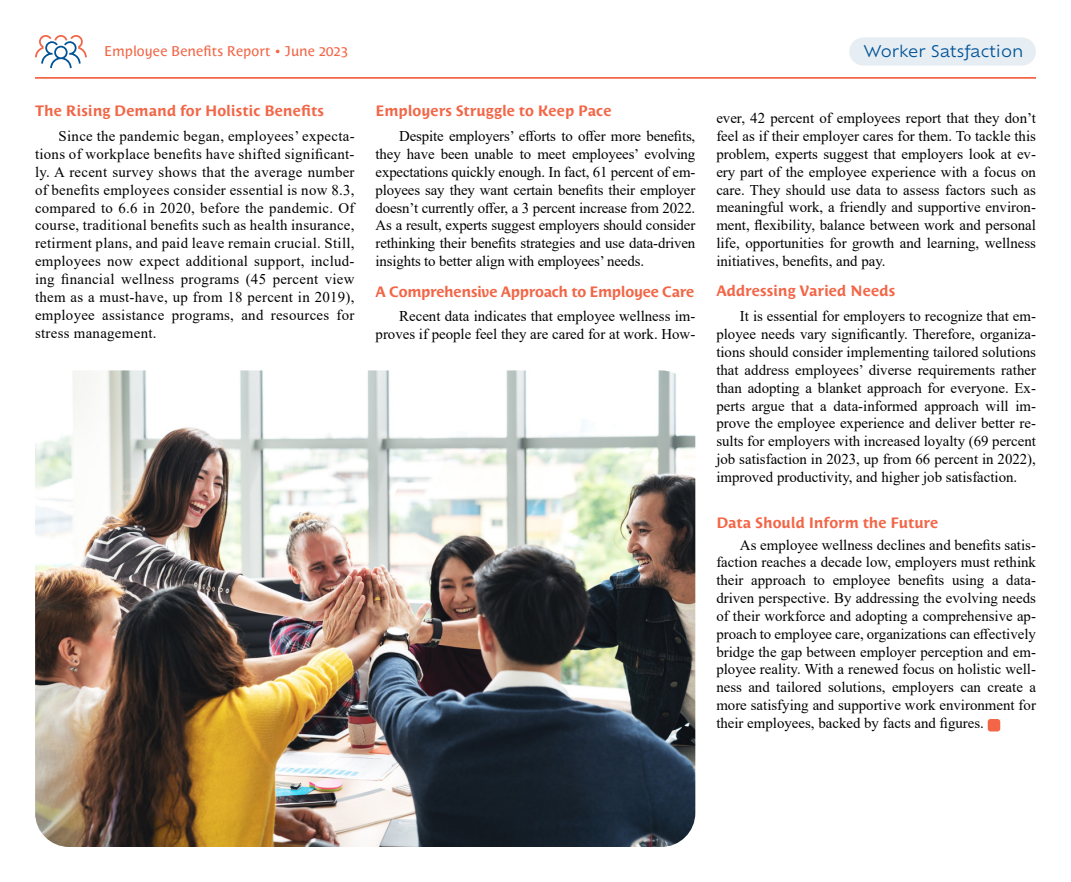
<style>
.page{position:relative;width:1071px;height:882px;background:#fff}
.page>*{position:absolute;margin:0;border:0;box-sizing:border-box;transform-origin:0 0}
.t1{font:15.75px "Ofelia Text";color:#005295}
.t2{font:14.88px/17.8px "Times New Roman";color:#000;text-align:justify}
.t3{font:700 14.88px "Costa Std";color:#f26647}
.t4{font:700 14.88px "Costa Std";letter-spacing:-.02em;color:#f26647}
.t5{font:14px "Costa Std";letter-spacing:.005em;color:#f26647}
</style>
<div class="page">
<img style="left:35px;top:370px;width:660px;height:477px">
<svg style="left:35px;top:35px;width:52px;height:33px"></svg>
<hr style="left:35px;top:77px;width:1001px;height:2px;background:#f26647">
<div style="left:988px;top:719px;width:12px;height:12px;background:#f26647;border-radius:3px"></div>
<div style="left:849px;top:37px;width:187px;height:29px;background:#e6eef4;border-radius:14px"></div>
<p class="t5" style="left:104px;top:43px;width:245px">Employee Benefits Report • June 2023</p>
<p class="t3" style="left:35px;top:102px;width:291px">The Rising Demand for Holistic Benefits</p>
<p class="t2" style="left:35px;top:127px;width:321px;text-indent:24px">Since the pandemic began, employees’ expecta&shy;tions of workplace benefits have shifted significant&shy;ly. A recent survey shows that the average number of benefits employees consider essential is now 8.3, compared to 6.6 in 2020, before the pandemic. Of course, traditional benefits such as health insurance, retirment plans, and paid leave remain crucial. Still, employees now expect additional support, includ&shy;ing financial wellness programs (45 percent view them as a must-have, up from 18 percent in 2019), employee assistance programs, and resources for stress management.</p>
<p class="t3" style="left:376px;top:102px;width:237px">Employers Struggle to Keep Pace</p>
<p class="t2" style="left:376px;top:127px;width:321px;text-indent:24px">Despite employers’ efforts to offer more benefits, they have been unable to meet employees’ evolving expectations quickly enough. In fact, 61 percent of em&shy;ployees say they want certain benefits their employer doesn’t currently offer, a 3 percent increase from 2022.<br>As a result, experts suggest employers should consider rethinking their benefits strategies and use data-driven insights to better align with employees’ needs.</p>
<p class="t4" style="left:376px;top:283px;width:320px">A Comprehensive Approach to Employee Care</p>
<p class="t2" style="left:376px;top:307px;width:321px;text-align:right">Recent data indicates that employee wellness im&shy;proves if people feel they are cared for at work. How-</p>
<p class="t1" style="left:864px;top:40px;width:161px">Worker Satsfaction</p>
<p class="t2" style="left:716px;top:109px;width:321px">ever, 42 percent of employees report that they don’t feel as if their employer cares for them. To tackle this problem, experts suggest that employers look at ev&shy;ery part of the employee experience with a focus on care. They should use data to assess factors such as meaningful work, a friendly and supportive environ&shy;ment, flexibility, balance between work and personal life, opportunities for growth and learning, wellness initiatives, benefits, and pay.</p>
<p class="t3" style="left:716px;top:283px;width:180px">Addressing Varied Needs</p>
<p class="t2" style="left:716px;top:307px;width:321px;text-indent:24px">It is essential for employers to recognize that em&shy;ployee needs vary significantly. Therefore, organiza&shy;tions should consider implementing tailored solutions that address employees’ diverse requirements rather than adopting a blanket approach for everyone. Ex&shy;perts argue that a data-informed approach will im&shy;prove the employee experience and deliver better re&shy;sults for employers with increased loyalty (69 percent job satisfaction in 2023, up from 66 percent in 2022), improved productivity, and higher job satisfaction.</p>
<p class="t3" style="left:716px;top:514px;width:224px">Data Should Inform the Future</p>
<p class="t2" style="left:716px;top:535px;width:321px;text-indent:24px">As employee wellness declines and benefits satis&shy;faction reaches a decade low, employers must rethink their approach to employee benefits using a data&shy;driven perspective. By addressing the evolving needs of their workforce and adopting a comprehensive ap&shy;proach to employee care, organizations can effectively bridge the gap between employer perception and em&shy;ployee reality. With a renewed focus on holistic well&shy;ness and tailored solutions, employers can create a more satisfying and supportive work environment for their employees, backed by facts and figures.</p>
</div>
